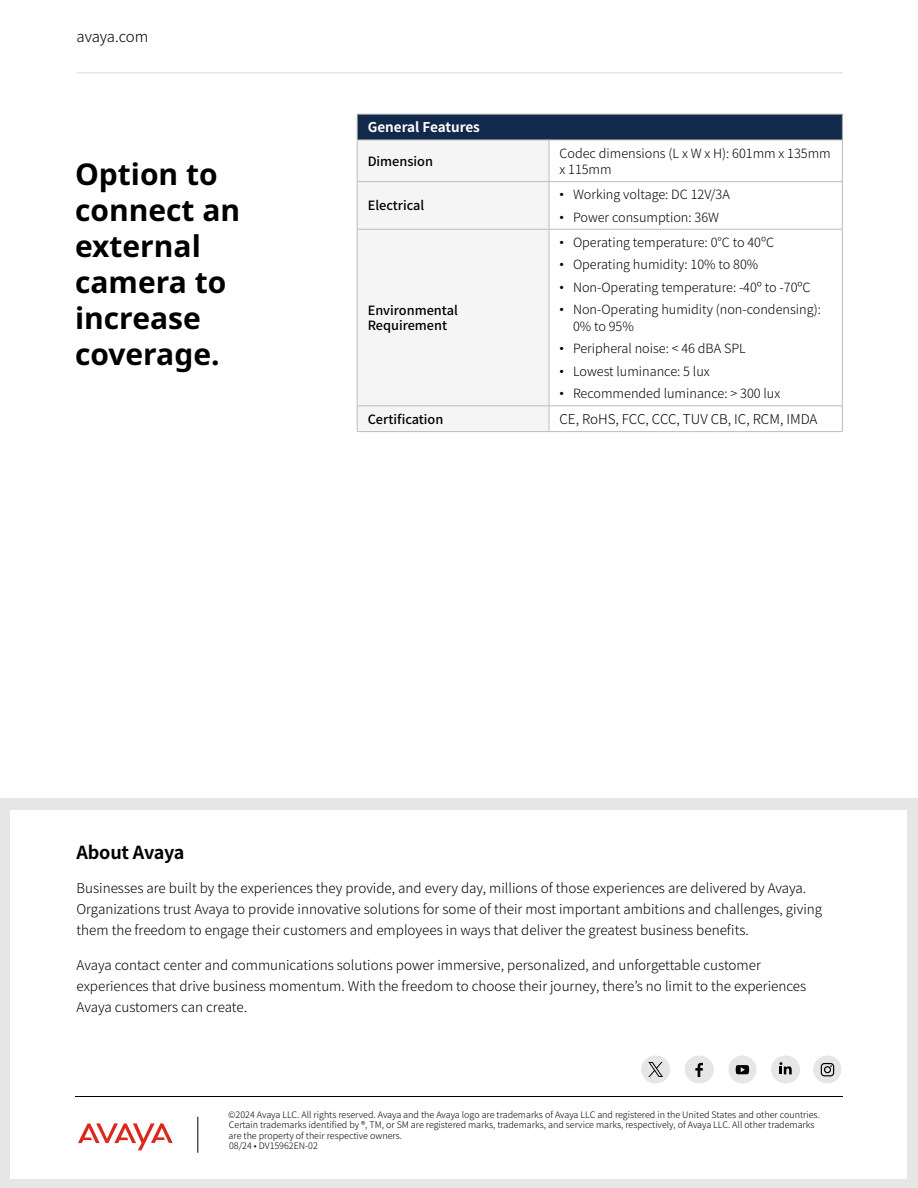
<style>
.page{position:relative;width:918px;height:1188px;background:#fff}
.page>*{position:absolute;margin:0;border:0;box-sizing:border-box;transform-origin:0 0}
.t1{font:700 30px/36px "Noto Sans";color:#000}
.t2{font:700 18px "Noto Sans JP";letter-spacing:-.01em;color:#000}
.t3{font:300 15px "Noto Sans JP";letter-spacing:-.01em;color:#000}
.t4{font:300 13.5px/21px "Noto Sans JP";color:#000}
.t5{font:700 13.5px "Noto Sans JP";color:#fff}
.t6{font:300 12.75px/16.5px "Noto Sans JP";color:#000}
.t7{font:500 12.75px/15.3px "Noto Sans JP";color:#000}
.t8{font:300 9px/10.5px "Noto Sans JP";color:#000}
.s1{font-family:"Arial";font-weight:400}
</style>
<div class="page">
<div style="left:357px;top:114px;width:485px;height:26px;background:#13294c"></div>
<div style="left:358px;top:141px;width:191px;height:290px;background:#f5f5f5"></div>
<hr style="left:357px;top:114px;width:192px;height:1px;background:#bbbcbc">
<svg style="left:357px;top:114px;width:1px;height:26px"></svg>
<hr style="left:549px;top:114px;width:294px;height:1px;background:#bbbcbc">
<svg style="left:842px;top:114px;width:1px;height:26px"></svg>
<hr style="left:357px;top:140px;width:192px;height:1px;background:#bbbcbc">
<hr style="left:357px;top:140px;width:1px;height:41px;background:#bbbcbc">
<hr style="left:549px;top:140px;width:294px;height:1px;background:#bbbcbc">
<hr style="left:549px;top:140px;width:1px;height:41px;background:#bbbcbc">
<hr style="left:842px;top:140px;width:1px;height:41px;background:#bbbcbc">
<hr style="left:357px;top:181px;width:192px;height:1px;background:#bbbcbc">
<hr style="left:357px;top:182px;width:1px;height:47px;background:#bbbcbc">
<hr style="left:549px;top:181px;width:294px;height:1px;background:#bbbcbc">
<hr style="left:549px;top:182px;width:1px;height:47px;background:#bbbcbc">
<hr style="left:842px;top:182px;width:1px;height:47px;background:#bbbcbc">
<hr style="left:357px;top:229px;width:192px;height:1px;background:#bbbcbc">
<hr style="left:357px;top:229px;width:1px;height:177px;background:#bbbcbc">
<hr style="left:549px;top:229px;width:294px;height:1px;background:#bbbcbc">
<hr style="left:549px;top:229px;width:1px;height:177px;background:#bbbcbc">
<hr style="left:842px;top:229px;width:1px;height:177px;background:#bbbcbc">
<hr style="left:357px;top:406px;width:192px;height:1px;background:#bbbcbc">
<svg style="left:357px;top:406px;width:1px;height:25px"></svg>
<hr style="left:549px;top:406px;width:294px;height:1px;background:#bbbcbc">
<svg style="left:549px;top:406px;width:1px;height:25px"></svg>
<svg style="left:842px;top:407px;width:1px;height:24px"></svg>
<hr style="left:357px;top:431px;width:192px;height:1px;background:#bbbcbc">
<hr style="left:549px;top:431px;width:294px;height:1px;background:#bbbcbc">
<hr style="left:76px;top:72px;width:767px;height:2px;background:#e6e6e6">
<div style="left:0;top:799px;width:918px;height:389px;background:#e5e6e5"></div>
<div style="left:11px;top:810px;width:896px;height:369px;background:#fff"></div>
<svg style="left:78px;top:1123px;width:95px;height:27px"></svg>
<svg style="left:685px;top:1055px;width:29px;height:29px"></svg>
<svg style="left:771px;top:1055px;width:29px;height:29px"></svg>
<div style="left:728px;top:1055px;width:29px;height:29px;background:#e6e6e6;border-radius:50%"></div>
<svg style="left:736px;top:1065px;width:13px;height:9px"></svg>
<div style="left:813px;top:1055px;width:29px;height:29px;background:#e6e6e6;border-radius:50%"></div>
<svg style="left:821px;top:1063px;width:13px;height:13px"></svg>
<svg style="left:641px;top:1055px;width:29px;height:29px"></svg>
<hr style="left:198px;top:1117px;width:1px;height:36px;background:#000">
<hr style="left:75px;top:1096px;width:768px;height:1px;background:#000">
<p class="t3" style="left:76px;top:28px;width:73px">avaya.com</p>
<h1 class="t1" style="left:75px;top:157px;width:167px">Option to connect an external camera to increase coverage.</h1>
<p class="t5" style="left:368px;top:120px;width:114px">General Features</p>
<p class="t7" style="left:368px;top:154px;width:67px">Dimension</p>
<p class="t6" style="left:559px;top:145px;width:273px">Codec dimensions (L x W x H): 601mm x 135mm x 115mm</p>
<p class="t7" style="left:368px;top:198px;width:58px">Electrical</p>
<p class="t6" style="left:559px;top:187px;width:172px"><span class="s1">•</span> Working voltage: DC 12V/3A</p>
<p class="t6" style="left:559px;top:209px;width:161px"><span class="s1">•</span> Power consumption: 36W</p>
<p class="t7" style="left:368px;top:303px;width:92px">Environmental<br>Requirement</p>
<p class="t6" style="left:559px;top:234px;width:216px"><span class="s1">•</span> Operating temperature: 0°C to 40ºC</p>
<p class="t6" style="left:559px;top:257px;width:200px"><span class="s1">•</span> Operating humidity: 10% to 80%</p>
<p class="t6" style="left:559px;top:279px;width:253px"><span class="s1">•</span> Non-Operating temperature: -40º to -70ºC</p>
<p class="t6" style="left:573px;top:302px;width:250px;text-indent:-14px"><span class="s1">•</span> Non-Operating humidity (non-condensing):<br>0% to 95%</p>
<p class="t6" style="left:559px;top:341px;width:188px"><span class="s1">•</span> Peripheral noise: &lt; 46 dBA SPL</p>
<p class="t6" style="left:559px;top:363px;width:152px"><span class="s1">•</span> Lowest luminance: 5 lux</p>
<p class="t6" style="left:559px;top:386px;width:222px"><span class="s1">•</span> Recommended luminance: &gt; 300 lux</p>
<p class="t7" style="left:368px;top:412px;width:77px">Certification</p>
<p class="t4" style="left:559px;top:409px;width:260px">CE, RoHS, FCC, CCC, TUV CB, IC, RCM, IMDA</p>
<h2 class="t2" style="left:76px;top:842px;width:110px">About Avaya</h2>
<p class="t4" style="left:76px;top:878px;width:747px">Businesses are built by the experiences they provide, and every day, millions of those experiences are delivered by Avaya.<br>Organizations trust Avaya to provide innovative solutions for some of their most important ambitions and challenges, giving them the freedom to engage their customers and employees in ways that deliver the greatest business benefits.</p>
<p class="t4" style="left:77px;top:955px;width:731px">Avaya contact center and communications solutions power immersive, personalized, and unforgettable customer experiences that drive business momentum. With the freedom to choose their journey, there’s no limit to the experiences<br>Avaya customers can create.</p>
<p class="t8" style="left:228px;top:1109px;width:593px">©2024 Avaya LLC. All rights reserved. Avaya and the Avaya logo are trademarks of Avaya LLC and registered in the United States and other countries.<br>Certain trademarks identified by ®, TM, or SM are registered marks, trademarks, and service marks, respectively, of Avaya LLC. All other trademarks are the property of their respective owners.<br>08/24 • DV15962EN-02</p>
</div>
